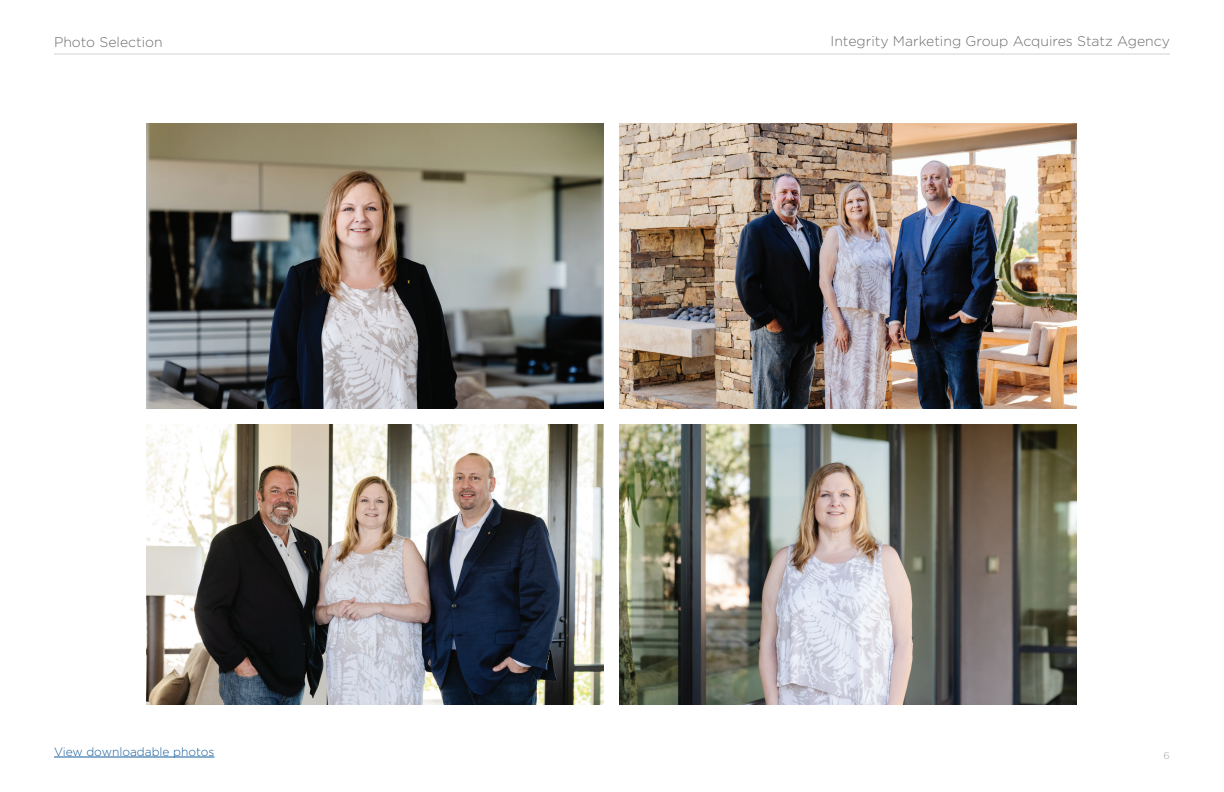
<style>
.page{position:relative;width:1224px;height:792px;background:#fff}
.page>*{position:absolute;margin:0;border:0;box-sizing:border-box;transform-origin:0 0}
.t1{font:300 14px "Gotham";color:#6c6d70}
.t2{font:300 12px "Gotham";color:#175d9e}
.t3{font:300 10px "Gotham";color:#a8a9ad}
</style>
<div class="page">
<hr style="left:54px;top:54px;width:1116px;height:1px;background:#d1d2d4">
<hr style="left:54px;top:757px;width:160px;height:1px;background:#175d9e">
<img style="left:619px;top:425px;width:458px;height:279px">
<img style="left:146px;top:425px;width:457px;height:279px">
<img style="left:146px;top:124px;width:457px;height:285px">
<img style="left:619px;top:124px;width:458px;height:285px">
<p class="t1" style="left:54px;top:33px;width:110px">Photo Selection</p>
<p class="t1" style="left:831px;top:32px;width:341px">Integrity Marketing Group Acquires Statz Agency</p>
<p class="t2" style="left:54px;top:744px;width:162px">View downloadable photos</p>
<p class="t3" style="left:1164px;top:749px;width:8px">6</p>
</div>
